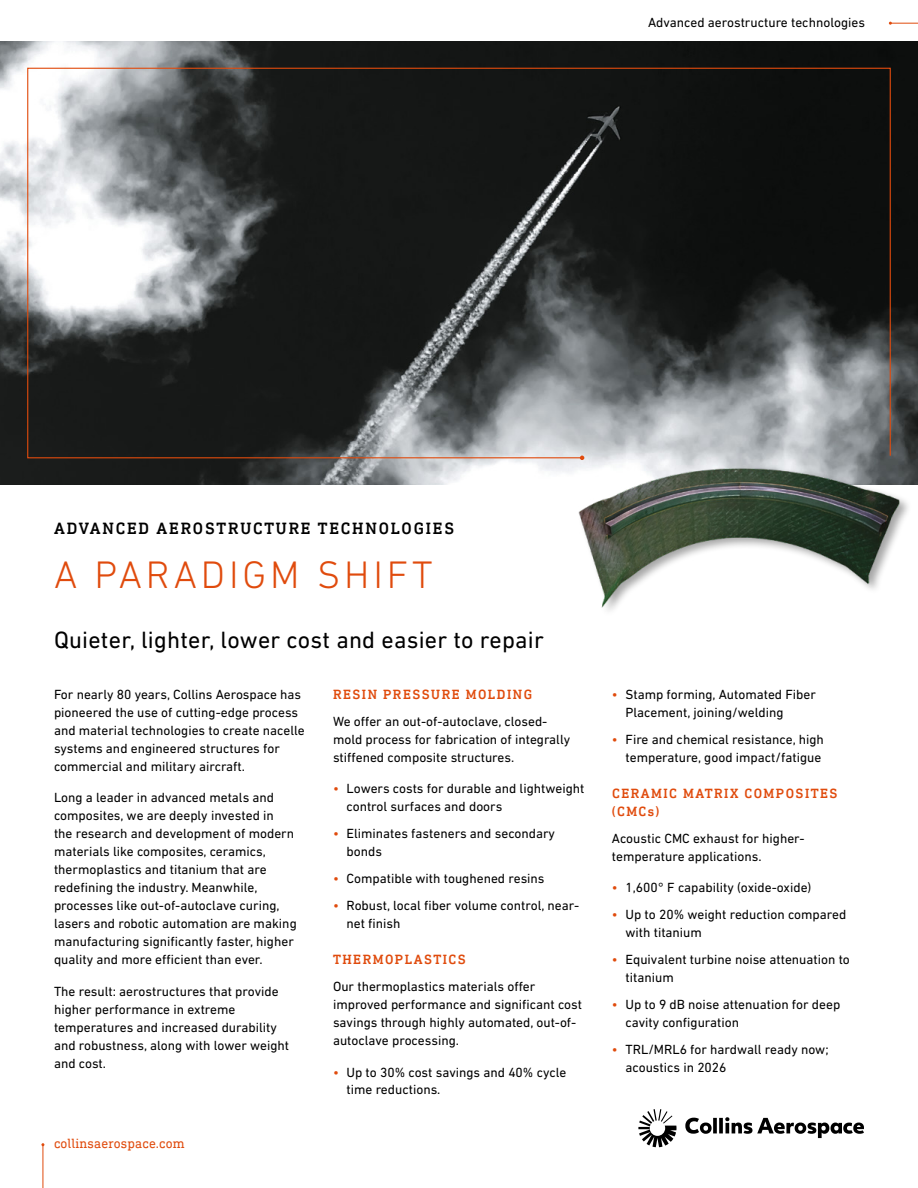
<style>
.page{position:relative;width:918px;height:1188px;background:#fff}
.page>*{position:absolute;margin:0;border:0;box-sizing:border-box;transform-origin:0 0}
.t1{font:300 39px "DIN Next LT Pro";letter-spacing:.1em;color:#e04b0d}
.t2{font:24px "DIN Next LT Pro";letter-spacing:.01em;color:#000}
.t3{font:500 16.5px "DIN Next Slab Pro";letter-spacing:.11em;color:#000}
.t4{font:13.5px/18px "DIN Next LT Pro";color:#000}
.t5{font:500 13.5px/18px "DIN Next Slab Pro";letter-spacing:.11em;color:#e04b0d}
.t6{font:13.5px "DIN Next Slab Pro";letter-spacing:.01em;color:#e04b0d}
.s1{color:#e04b0d}
</style>
<div class="page">
<svg style="left:638px;top:1109px;width:226px;height:38px"></svg>
<svg style="left:889px;top:22px;width:29px;height:3px"></svg>
<hr style="left:43px;top:1145px;width:1px;height:43px;background:#e04b0d">
<img style="left:0;top:41px;width:918px;height:443px">
<svg style="left:27px;top:67px;width:864px;height:392px"></svg>
<div style="left:578px;top:465px;width:335px;height:153px;background:#000;opacity:.35"></div>
<img style="left:560px;top:409px;width:342px;height:209px">
<p class="t4" style="left:648px;top:13px;width:218px">Advanced aerostructure technologies</p>
<p class="t3" style="left:54px;top:519px;width:401px">ADVANCED AEROSTRUCTURE TECHNOLOGIES</p>
<h1 class="t1" style="left:54px;top:553px;width:380px">A PARADIGM SHIFT</h1>
<h2 class="t2" style="left:54px;top:626px;width:492px">Quieter, lighter, lower cost and easier to repair</h2>
<p class="t4" style="left:54px;top:685px;width:252px">For nearly 80 years, Collins Aerospace has pioneered the use of cutting-edge process and material technologies to create nacelle systems and engineered structures for commercial and military aircraft.</p>
<p class="t4" style="left:54px;top:788px;width:244px">Long a leader in advanced metals and composites, we are deeply invested in<br>the research and development of modern materials like composites, ceramics, thermoplastics and titanium that are redefining the industry. Meanwhile, processes like out-of-autoclave curing, lasers and robotic automation are making manufacturing significantly faster, higher quality and more efficient than ever.</p>
<p class="t4" style="left:54px;top:982px;width:237px">The result: aerostructures that provide higher performance in extreme temperatures and increased durability and robustness, along with lower weight and cost.</p>
<p class="t6" style="left:54px;top:1136px;width:132px">collinsaerospace.com</p>
<p class="t5" style="left:333px;top:685px;width:201px">RESIN PRESSURE MOLDING</p>
<p class="t4" style="left:333px;top:712px;width:239px">We offer an out-of-autoclave, closed&shy;mold process for fabrication of integrally stiffened composite structures.</p>
<p class="t4" style="left:347px;top:779px;width:240px;text-indent:-14px"><span class="s1">•</span> Lowers costs for durable and lightweight control surfaces and doors</p>
<p class="t4" style="left:347px;top:824px;width:210px;text-indent:-14px"><span class="s1">•</span> Eliminates fasteners and secondary bonds</p>
<p class="t4" style="left:333px;top:869px;width:213px"><span class="s1">•</span> Compatible with toughened resins</p>
<p class="t4" style="left:347px;top:896px;width:234px;text-indent:-14px"><span class="s1">•</span> Robust, local fiber volume control, near&shy;net finish</p>
<p class="t5" style="left:333px;top:950px;width:134px">THERMOPLASTICS</p>
<p class="t4" style="left:333px;top:977px;width:251px">Our thermoplastics materials offer improved performance and significant cost savings through highly automated, out-of&shy;autoclave processing.</p>
<p class="t4" style="left:347px;top:1063px;width:221px;text-indent:-14px"><span class="s1">•</span> Up to 30% cost savings and 40% cycle time reductions.</p>
<p class="t4" style="left:625px;top:685px;width:192px;text-indent:-14px"><span class="s1">•</span> Stamp forming, Automated Fiber<br>Placement, joining/welding</p>
<p class="t4" style="left:612px;top:730px;width:213px;text-align:right"><span class="s1">•</span> Fire and chemical resistance, high temperature, good impact/fatigue</p>
<p class="t5" style="left:612px;top:784px;width:227px">CERAMIC MATRIX COMPOSITES (CMCs)</p>
<p class="t4" style="left:612px;top:829px;width:194px">Acoustic CMC exhaust for higher&shy;temperature applications.</p>
<p class="t4" style="left:612px;top:878px;width:201px"><span class="s1">•</span> 1,600° F capability (oxide-oxide)</p>
<p class="t4" style="left:625px;top:905px;width:222px;text-indent:-14px"><span class="s1">•</span> Up to 20% weight reduction compared with titanium</p>
<p class="t4" style="left:625px;top:950px;width:226px;text-indent:-14px"><span class="s1">•</span> Equivalent turbine noise attenuation to titanium</p>
<p class="t4" style="left:625px;top:995px;width:216px;text-indent:-14px"><span class="s1">•</span> Up to 9 dB noise attenuation for deep cavity configuration</p>
<p class="t4" style="left:625px;top:1040px;width:205px;text-indent:-14px"><span class="s1">•</span> TRL/MRL6 for hardwall ready now; acoustics in 2026</p>
</div>
